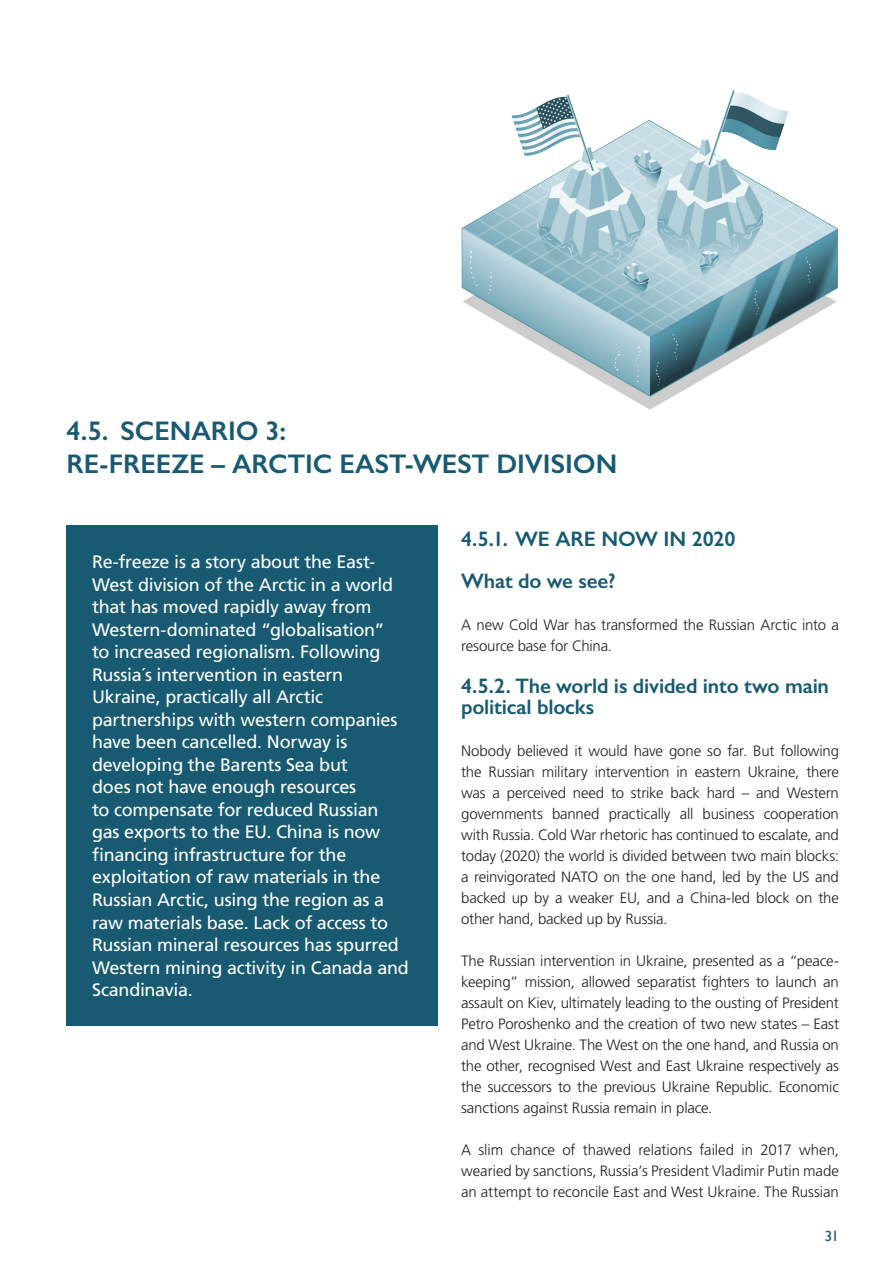
<style>
.page{position:relative;width:893px;height:1263px;background:#fff}
.page>*{position:absolute;margin:0;border:0;box-sizing:border-box;transform-origin:0 0}
.t1{font:600 27px/32.4px "Gill Sans";letter-spacing:-.005em;color:#175a71}
.t2{font:600 21px/42px "Gill Sans";letter-spacing:-.01em;color:#175a71}
.t3{font:18px/22.5px "Frutiger LT Std";letter-spacing:-.015em;color:#fff}
.t4{font:300 15px/21px "Frutiger LT Std";letter-spacing:-.01em;color:#231f20;text-align:justify}
.t5{font:15px "Gill Sans";color:#175a71}
</style>
<div class="page">
<div style="left:67px;top:525px;width:371px;height:501px;background:#175a71"></div>
<img style="left:461px;top:90px;width:377px;height:320px">
<h1 class="t1" style="left:67px;top:415px;width:552px">4.5. SCENARIO 3:<br>RE-FREEZE – ARCTIC EAST-WEST DIVISION</h1>
<p class="t3" style="left:92px;top:551px;width:318px">Re-freeze is a story about the East-West division of the Arctic in a world that has moved rapidly away from Western-dominated “globalisation”<br>to increased regionalism. Following Russia´s intervention in eastern Ukraine, practically all Arctic partnerships with western companies have been cancelled. Norway is developing the Barents Sea but<br>does not have enough resources<br>to compensate for reduced Russian gas exports to the EU. China is now financing infrastructure for the exploitation of raw materials in the Russian Arctic, using the region as a raw materials base. Lack of access to Russian mineral resources has spurred Western mining activity in Canada and Scandinavia.</p>
<h2 class="t2" style="left:461px;top:518px;width:276px">4.5.1. WE ARE NOW IN 2020<br>What do we see?</h2>
<p class="t4" style="left:461px;top:615px;width:379px">A new Cold War has transformed the Russian Arctic into a resource base for China.</p>
<h2 class="t2" style="left:461px;top:675px;width:369px;line-height:21px">4.5.2. The world is divided into two main political blocks</h2>
<p class="t4" style="left:461px;top:741px;width:379px">Nobody believed it would have gone so far. But following the Russian military intervention in eastern Ukraine, there was a perceived need to strike back hard – and Western governments banned practically all business cooperation with Russia. Cold War rhetoric has continued to escalate, and today (2020) the world is divided between two main blocks: a reinvigorated NATO on the one hand, led by the US and backed up by a weaker EU, and a China-led block on the other hand, backed up by Russia.</p>
<p class="t4" style="left:461px;top:951px;width:379px">The Russian intervention in Ukraine, presented as a “peace&shy;keeping” mission, allowed separatist fighters to launch an assault on Kiev, ultimately leading to the ousting of President Petro Poroshenko and the creation of two new states – East and West Ukraine. The West on the one hand, and Russia on the other, recognised West and East Ukraine respectively as the successors to the previous Ukraine Republic. Economic sanctions against Russia remain in place.</p>
<p class="t4" style="left:461px;top:1140px;width:379px">A slim chance of thawed relations failed in 2017 when, wearied by sanctions, Russia’s President Vladimir Putin made an attempt to reconcile East and West Ukraine. The Russian</p>
<p class="t5" style="left:825px;top:1227px;width:16px">31</p>
</div>
